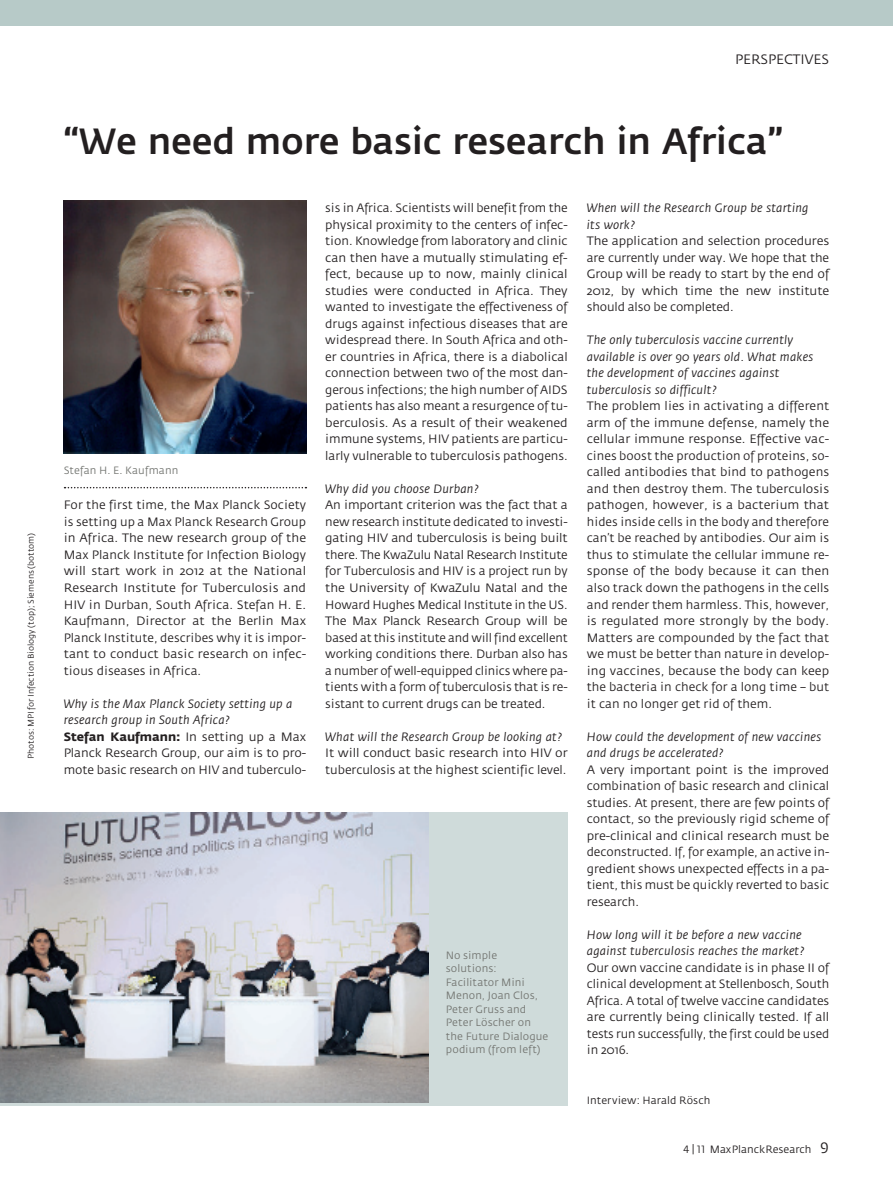
<style>
.page{position:relative;width:893px;height:1191px;background:#fff}
.page>*{position:absolute;margin:0;border:0;box-sizing:border-box;transform-origin:0 0}
.t1{font:500 36px "Fedra Sans";letter-spacing:-.005em;color:#231f20}
.t2{font:13.5px "Fedra Sans";color:#231f20}
.t3{font:12px/16.5px "Fedra Sans";letter-spacing:-.005em;color:#231f20}
.t4{font:10.5px/13.5px "Fedra Sans";letter-spacing:.01em;color:#737571}
.t5{font:10.5px "Fedra Sans";color:#231f20}
.t6{font:8.25px "Fedra Sans";color:#231f20}
.s1{font-style:italic}
.s2{font-weight:700}
.s3{font-family:"Fedra Sans Book SC"}
.s4{font-family:"Fedra Sans Book SC";font-size:15px}
</style>
<div class="page">
<div style="left:0;top:813px;width:568px;height:293px;background:#cfdbda"></div>
<img style="left:0;top:813px;width:428px;height:289px">
<div style="left:0;top:0;width:893px;height:26px;background:#b7cac8"></div>
<img style="left:64px;top:201px;width:242px;height:252px">
<svg style="left:65px;top:487px;width:241px;height:1px"></svg>
<p class="t6" style="left:28px;top:759px;width:228px;rotate:-90deg">Photos: MPI for Infection Biology (top); Siemens (bottom)</p>
<p class="t2" style="left:735px;top:54px;width:96px">PERSPECTIVES</p>
<p class="t1" style="left:64px;top:127px;width:720px">“We need more basic research in Africa”</p>
<p class="t4" style="left:64px;top:464px;width:116px">Stefan H. E. Kaufmann</p>
<p class="t3" style="left:64px;top:498px;width:244px;text-align:justify">For the first time, the Max Planck Society is setting up a Max Planck Research Group in Africa. The new research group of the Max Planck Institute for Infection Biology will start work in 2012 at the National Research Institute for Tuberculosis and HIV in Durban, South Africa. Stefan H. E.<br>Kaufmann, Director at the Berlin Max Planck Institute, describes why it is impor&shy;tant to conduct basic research on infec&shy;tious diseases in Africa.</p>
<p class="t3" style="left:64px;top:696px;width:244px"><span class="s1">Why is the Max Planck Society setting up a research group in South Africa?<br></span><span class="s2">Stefan Kaufmann:</span> In setting up a Max Planck Research Group, our aim is to pro&shy;mote basic research on HIV and tuberculo-</p>
<p class="t3" style="left:325px;top:201px;width:244px;text-align:justify">sis in Africa. Scientists will benefit from the physical proximity to the centers of infec&shy;tion. Knowledge from laboratory and clinic can then have a mutually stimulating ef&shy;fect, because up to now, mainly clinical studies were conducted in Africa. They wanted to investigate the effectiveness of drugs against infectious diseases that are widespread there. In South Africa and oth&shy;er countries in Africa, there is a diabolical connection between two of the most dan&shy;gerous infections; the high number of AIDS patients has also meant a resurgence of tu&shy;berculosis. As a result of their weakened immune systems, HIV patients are particu&shy;larly vulnerable to tuberculosis pathogens.</p>
<p class="t3" style="left:325px;top:481px;width:244px"><span class="s1">Why did you choose Durban?<br></span>An important criterion was the fact that a new research institute dedicated to investi&shy;gating HIV and tuberculosis is being built there. The KwaZulu Natal Research Institute for Tuberculosis and HIV is a project run by the University of KwaZulu Natal and the Howard Hughes Medical Institute in the US.<br>The Max Planck Research Group will be based at this institute and will find excellent working conditions there. Durban also has a number of well-equipped clinics where pa&shy;tients with a form of tuberculosis that is re&shy;sistant to current drugs can be treated.</p>
<p class="t3" style="left:325px;top:729px;width:244px"><span class="s1">What will the Research Group be looking at?<br></span>It will conduct basic research into HIV or tuberculosis at the highest scientific level.</p>
<p class="t4" style="left:446px;top:949px;width:104px">No simple solutions:<br>Facilitator Mini<br>Menon, Joan Clos,<br>Peter Gruss and<br>Peter Löscher on the Future Dialogue podium (from left)</p>
<p class="t3" style="left:587px;top:201px;width:244px"><span class="s1">When will the Research Group be starting<br>its work?<br></span>The application and selection procedures are currently under way. We hope that the Group will be ready to start by the end of 2012, by which time the new institute should also be completed.</p>
<p class="t3" style="left:587px;top:333px;width:244px"><span class="s1">The only tuberculosis vaccine currently available is over 90 years old. What makes the development of vaccines against tuberculosis so difficult?<br></span>The problem lies in activating a different arm of the immune defense, namely the cellular immune response. Effective vac&shy;cines boost the production of proteins, so&shy;called antibodies that bind to pathogens and then destroy them. The tuberculosis pathogen, however, is a bacterium that hides inside cells in the body and therefore can’t be reached by antibodies. Our aim is thus to stimulate the cellular immune re&shy;sponse of the body because it can then also track down the pathogens in the cells and render them harmless. This, however, is regulated more strongly by the body.<br>Matters are compounded by the fact that we must be better than nature in develop&shy;ing vaccines, because the body can keep the bacteria in check for a long time – but it can no longer get rid of them.</p>
<p class="t3" style="left:587px;top:729px;width:244px"><span class="s1">How could the development of new vaccines and drugs be accelerated?<br></span>A very important point is the improved combination of basic research and clinical studies. At present, there are few points of contact, so the previously rigid scheme of pre-clinical and clinical research must be deconstructed. If, for example, an active in&shy;gredient shows unexpected effects in a pa&shy;tient, this must be quickly reverted to basic research.</p>
<p class="t3" style="left:587px;top:927px;width:244px"><span class="s1">How long will it be before a new vaccine against tuberculosis reaches the market?<br></span>Our own vaccine candidate is in phase II of clinical development at Stellenbosch, South Africa. A total of twelve vaccine candidates are currently being clinically tested. If all tests run successfully, the first could be used in 2016.</p>
<p class="t5" style="left:587px;top:1095px;width:125px">Interview: Harald Rösch</p>
<p class="t5" style="left:684px;top:1145px;width:147px"><span class="s3">4 | 11</span> MaxPlanckResearch <span class="s4">9</span></p>
</div>
